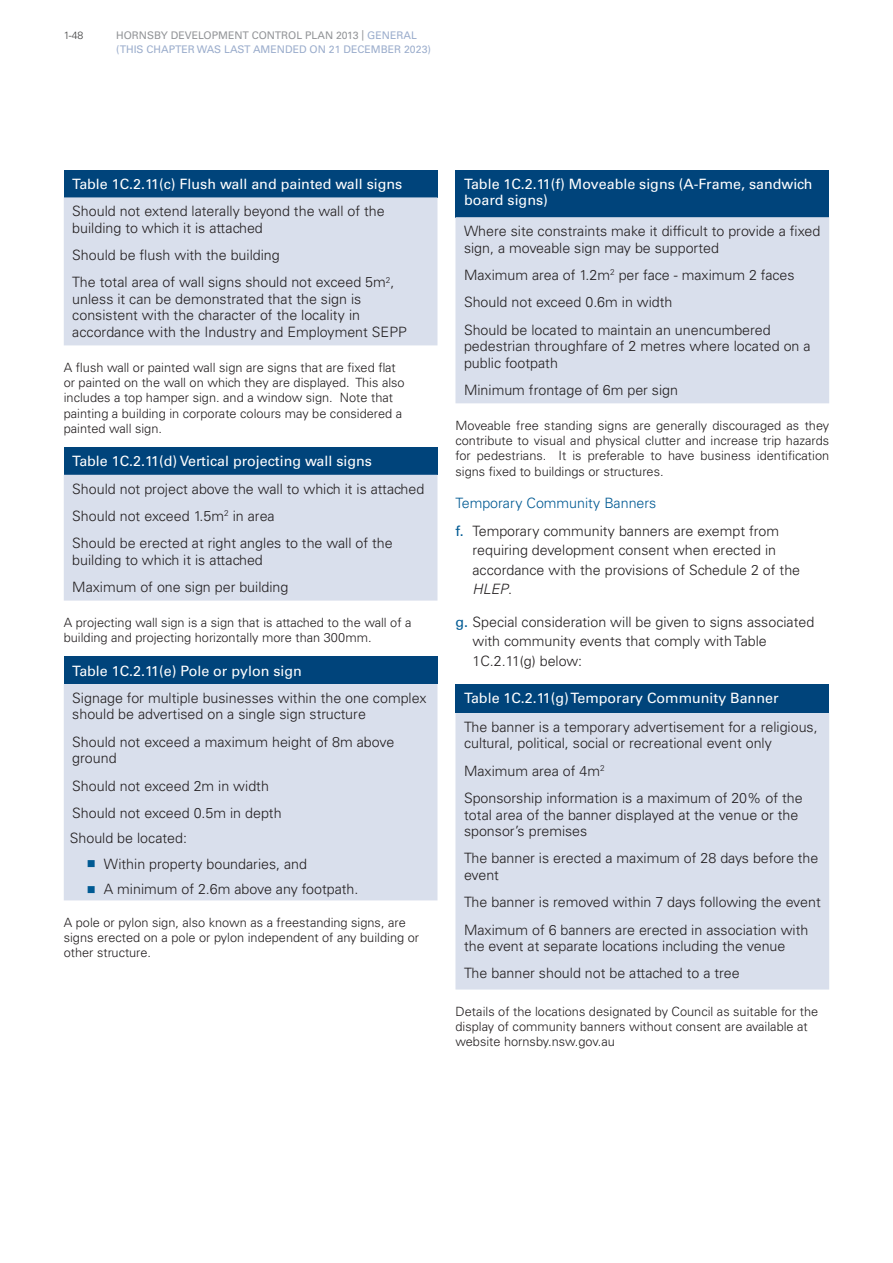
<style>
.page{position:relative;width:893px;height:1263px;background:#fff}
.page>*{position:absolute;margin:0;border:0;box-sizing:border-box;transform-origin:0 0}
.Table_Body_Text{font:300 14.25px/16.5px "Univers LT Std";color:#231f20}
.Table_Body_Text-2{font:14.25px/16.5px "Univers LT Std";color:#fff}
.Figure_name{font:14.25px "Univers LT Std";color:#fff}
.Sub_Header_Level_3{font:300 14.25px "Univers LT Std";color:#005a93}
.Notes{font:300 12.75px/15.3px "Univers LT Std";color:#231f20}
.t1{font:10.5px/13.5px "Univers LT Std";color:#9badcc}
.t2{font:300 10.5px "Univers LT Std";color:#3e3e3f}
.s1{color:#939598}
.s2{font-weight:400;color:#005a93}
.s3{font-style:italic}
</style>
<div class="page">
<div style="left:64px;top:170px;width:373px;height:27px;background:#00447b"></div>
<div style="left:64px;top:197px;width:373px;height:148px;background:#d9dfec"></div>
<div style="left:64px;top:447px;width:373px;height:28px;background:#00447b"></div>
<div style="left:64px;top:475px;width:373px;height:126px;background:#d9dfec"></div>
<div style="left:64px;top:657px;width:373px;height:27px;background:#00447b"></div>
<div style="left:64px;top:684px;width:373px;height:216px;background:#d9dfec"></div>
<div style="left:455px;top:170px;width:374px;height:47px;background:#00447b"></div>
<div style="left:455px;top:217px;width:374px;height:186px;background:#d9dfec"></div>
<div style="left:455px;top:684px;width:374px;height:29px;background:#00447b"></div>
<div style="left:455px;top:713px;width:374px;height:276px;background:#d9dfec"></div>
<svg style="left:88px;top:860px;width:7px;height:7px"></svg>
<svg style="left:88px;top:886px;width:7px;height:7px"></svg>
<p class="t2" style="left:64px;top:29px;width:21px">1-48</p>
<p class="t1" style="left:116px;top:29px;width:316px"><span class="s1">HORNSBY DEVELOPMENT CONTROL PLAN 2013 |</span> GENERAL (THIS CHAPTER WAS LAST AMENDED ON 21 DECEMBER 2023)</p>
<p class="Figure_name" style="left:72px;top:175px;width:332px">Table 1C.2.11(c) Flush wall and painted wall signs</p>
<p class="Table_Body_Text" style="left:72px;top:203px;width:314px">Should not extend laterally beyond the wall of the building to which it is attached</p>
<p class="Table_Body_Text" style="left:72px;top:247px;width:209px">Should be flush with the building</p>
<p class="Table_Body_Text" style="left:72px;top:274px;width:336px">The total area of wall signs should not exceed 5m<sup>2</sup>, unless it can be demonstrated that the sign is consistent with the character of the locality in accordance with the Industry and Employment SEPP</p>
<p class="Notes" style="left:64px;top:360px;width:342px">A flush wall or painted wall sign are signs that are fixed flat or painted on the wall on which they are displayed. This also includes a top hamper sign. and a window sign. Note that painting a building in corporate colours may be considered a painted wall sign.</p>
<p class="Table_Body_Text-2" style="left:72px;top:453px;width:301px">Table 1C.2.11(d) Vertical projecting wall signs</p>
<p class="Table_Body_Text" style="left:72px;top:480px;width:354px">Should not project above the wall to which it is attached</p>
<p class="Table_Body_Text" style="left:72px;top:508px;width:204px">Should not exceed 1.5m<sup>2</sup> in area</p>
<p class="Table_Body_Text" style="left:72px;top:535px;width:322px">Should be erected at right angles to the wall of the building to which it is attached</p>
<p class="Table_Body_Text" style="left:72px;top:579px;width:218px">Maximum of one sign per building</p>
<p class="Notes" style="left:64px;top:615px;width:349px">A projecting wall sign is a sign that is attached to the wall of a building and projecting horizontally more than 300mm.</p>
<p class="Table_Body_Text-2" style="left:72px;top:662px;width:231px">Table 1C.2.11(e) Pole or pylon sign</p>
<p class="Table_Body_Text" style="left:72px;top:689px;width:356px">Signage for multiple businesses within the one complex should be advertised on a single sign structure</p>
<p class="Table_Body_Text" style="left:72px;top:733px;width:323px">Should not exceed a maximum height of 8m above ground</p>
<p class="Table_Body_Text" style="left:72px;top:777px;width:198px">Should not exceed 2m in width</p>
<p class="Table_Body_Text" style="left:72px;top:804px;width:211px">Should not exceed 0.5m in depth</p>
<p class="Table_Body_Text" style="left:70px;top:829px;width:119px">Should be located:</p>
<p class="Table_Body_Text" style="left:104px;top:855px;width:205px">Within property boundaries, and</p>
<p class="Table_Body_Text" style="left:104px;top:881px;width:256px">A minimum of 2.6m above any footpath.</p>
<p class="Notes" style="left:64px;top:914px;width:357px">A pole or pylon sign, also known as a freestanding signs, are signs erected on a pole or pylon independent of any building or other structure.</p>
<p class="Table_Body_Text-2" style="left:464px;top:176px;width:350px">Table 1C.2.11(f) Moveable signs (A-Frame, sandwich board signs)</p>
<p class="Table_Body_Text" style="left:464px;top:223px;width:358px">Where site constraints make it difficult to provide a fixed sign, a moveable sign may be supported</p>
<p class="Table_Body_Text" style="left:464px;top:267px;width:332px">Maximum area of 1.2m<sup>2</sup> per face - maximum 2 faces</p>
<p class="Table_Body_Text" style="left:464px;top:294px;width:210px">Should not exceed 0.6m in width</p>
<p class="Table_Body_Text" style="left:464px;top:321px;width:348px">Should be located to maintain an unencumbered pedestrian throughfare of 2 metres where located on a public footpath</p>
<p class="Table_Body_Text" style="left:464px;top:382px;width:216px">Minimum frontage of 6m per sign</p>
<p class="Notes" style="left:455px;top:417px;width:375px;text-align:justify">Moveable free standing signs are generally discouraged as they contribute to visual and physical clutter and increase trip hazards for pedestrians. It is preferable to have business identification signs fixed to buildings or structures.</p>
<p class="Sub_Header_Level_3" style="left:455px;top:494px;width:202px">Temporary Community Banners</p>
<p class="Table_Body_Text" style="left:472px;top:521px;width:329px;line-height:19.5px;text-indent:-17px"><span class="s2">f.</span> Temporary community banners are exempt from requiring development consent when erected in accordance with the provisions of Schedule 2 of the <span class="s3">HLEP</span>.</p>
<p class="Table_Body_Text" style="left:472px;top:612px;width:343px;line-height:19.5px;text-indent:-17px"><span class="s2">g.</span> Special consideration will be given to signs associated with community events that comply with Table<br>1C.2.11(g) below:</p>
<p class="Table_Body_Text-2" style="left:464px;top:690px;width:316px">Table 1C.2.11(g) Temporary Community Banner</p>
<p class="Table_Body_Text" style="left:464px;top:718px;width:355px">The banner is a temporary advertisement for a religious, cultural, political, social or recreational event only</p>
<p class="Table_Body_Text" style="left:464px;top:762px;width:142px">Maximum area of 4m<sup>2</sup></p>
<p class="Table_Body_Text" style="left:464px;top:790px;width:340px">Sponsorship information is a maximum of 20% of the total area of the banner displayed at the venue or the sponsor’s premises</p>
<p class="Table_Body_Text" style="left:464px;top:850px;width:356px">The banner is erected a maximum of 28 days before the event</p>
<p class="Table_Body_Text" style="left:464px;top:894px;width:358px">The banner is removed within 7 days following the event</p>
<p class="Table_Body_Text" style="left:464px;top:921px;width:346px">Maximum of 6 banners are erected in association with the event at separate locations including the venue</p>
<p class="Table_Body_Text" style="left:464px;top:965px;width:277px">The banner should not be attached to a tree</p>
<p class="Notes" style="left:455px;top:1004px;width:364px">Details of the locations designated by Council as suitable for the display of community banners without consent are available at website hornsby.nsw.gov.au</p>
</div>
